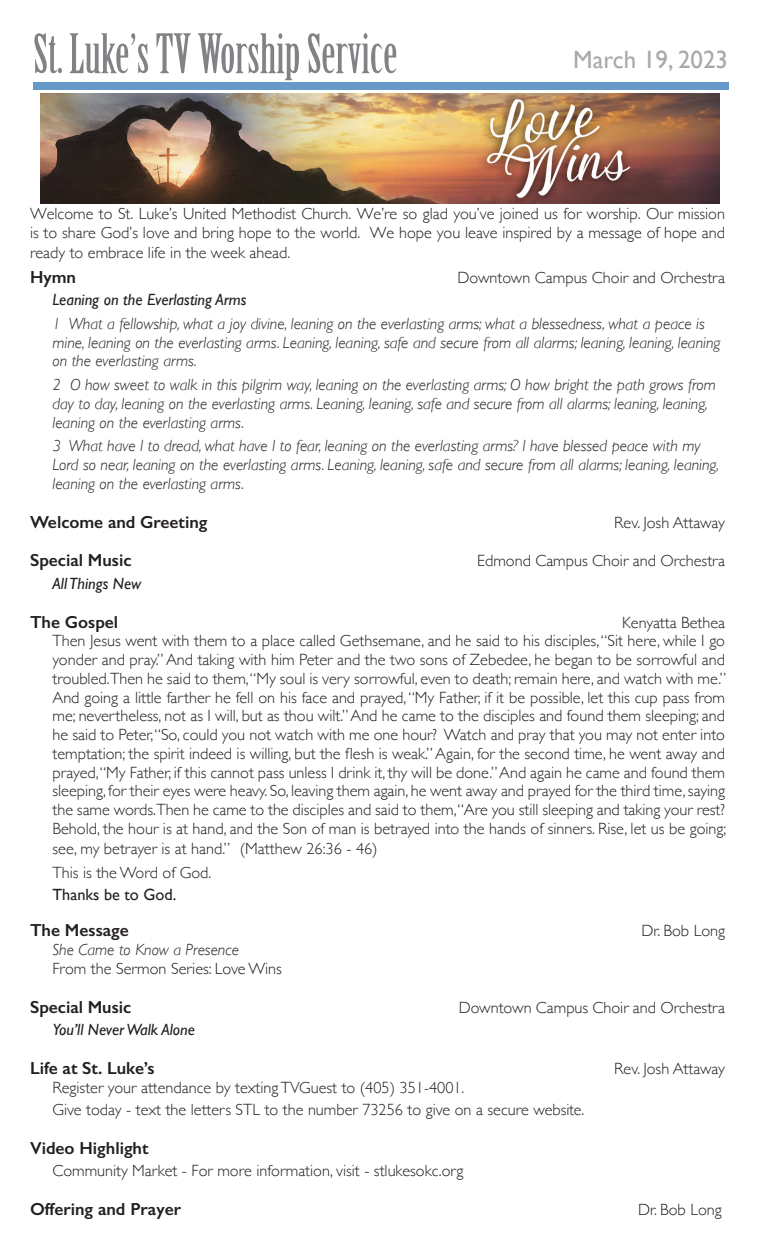
<style>
.page{position:relative;width:765px;height:1260px;background:#fff}
.page>*{position:absolute;margin:0;border:0;box-sizing:border-box;transform-origin:0 0}
.t1{font:53.25px "Birch Std";color:#808285}
.t2{font:25px "Gill Sans";color:#a8a9ad}
.t3{font:600 17.5px "Gill Sans";color:#231f20}
.t4{font:300 16.25px/18.9px "Gill Sans";color:#231f20;text-align:justify}
.t5{font:italic 300 16.25px/18.8px "Gill Sans";color:#231f20}
.t6{font:italic 16.25px "Gill Sans";color:#231f20}
.t7{font:16.25px "Gill Sans";color:#231f20}
</style>
<div class="page">
<div style="left:33px;top:83px;width:695px;height:7px;background:#679ac8"></div>
<img style="left:40px;top:94px;width:680px;height:110px">
<p class="t1" style="left:33px;top:24px;width:366px">St. Luke’s TV Worship Service</p>
<p class="t2" style="left:573px;top:45px;width:156px">March 19, 2023</p>
<p class="t4" style="left:30px;top:203px;width:697px;line-height:19.5px">Welcome to St. Luke’s United Methodist Church. We’re so glad you’ve joined us for worship. Our mission is to share God’s love and bring hope to the world. We hope you leave inspired by a message of hope and ready to embrace life in the week ahead.</p>
<p class="t3" style="left:30px;top:266px;width:48px">Hymn</p>
<p class="t4" style="left:457px;top:267px;width:269px">Downtown Campus Choir and Orchestra</p>
<p class="t6" style="left:52px;top:290px;width:196px">Leaning on the Everlasting Arms</p>
<p class="t5" style="left:52px;top:314px;width:669px">1 What a fellowship, what a joy divine, leaning on the everlasting arms; what a blessedness, what a peace is mine, leaning on the everlasting arms. Leaning, leaning, safe and secure from all alarms; leaning, leaning, leaning on the everlasting arms.</p>
<p class="t5" style="left:52px;top:375px;width:665px">2 O how sweet to walk in this pilgrim way, leaning on the everlasting arms; O how bright the path grows from day to day, leaning on the everlasting arms. Leaning, leaning, safe and secure from all alarms; leaning, leaning, leaning on the everlasting arms.</p>
<p class="t5" style="left:52px;top:437px;width:668px">3 What have I to dread, what have I to fear, leaning on the everlasting arms? I have blessed peace with my<br>Lord so near, leaning on the everlasting arms. Leaning, leaning, safe and secure from all alarms; leaning, leaning, leaning on the everlasting arms.</p>
<p class="t3" style="left:30px;top:511px;width:179px">Welcome and Greeting</p>
<p class="t4" style="left:614px;top:512px;width:112px">Rev. Josh Attaway</p>
<p class="t3" style="left:30px;top:550px;width:103px">Special Music</p>
<p class="t4" style="left:477px;top:551px;width:249px">Edmond Campus Choir and Orchestra</p>
<p class="t6" style="left:52px;top:574px;width:90px">All Things New</p>
<p class="t3" style="left:30px;top:611px;width:90px">The Gospel</p>
<p class="t4" style="left:622px;top:612px;width:104px">Kenyatta Bethea</p>
<p class="t4" style="left:52px;top:631px;width:675px">Then Jesus went with them to a place called Gethsemane, and he said to his disciples, “Sit here, while I go yonder and pray.” And taking with him Peter and the two sons of Zebedee, he began to be sorrowful and troubled.Then he said to them, “My soul is very sorrowful, even to death; remain here, and watch with me.” And going a little farther he fell on his face and prayed, “My Father, if it be possible, let this cup pass from me; nevertheless, not as I will, but as thou wilt.” And he came to the disciples and found them sleeping; and he said to Peter, “So, could you not watch with me one hour? Watch and pray that you may not enter into temptation; the spirit indeed is willing, but the flesh is weak.” Again, for the second time, he went away and prayed, “My Father, if this cannot pass unless I drink it, thy will be done.” And again he came and found them sleeping, for their eyes were heavy. So, leaving them again, he went away and prayed for the third time, saying the same words.Then he came to the disciples and said to them,“Are you still sleeping and taking your rest?<br>Behold, the hour is at hand, and the Son of man is betrayed into the hands of sinners. Rise, let us be going; see, my betrayer is at hand.” (Matthew 26:36 - 46)</p>
<p class="t4" style="left:52px;top:862px;width:160px">This is the Word of God.</p>
<p class="t7" style="left:52px;top:885px;width:125px">Thanks be to God.</p>
<p class="t3" style="left:30px;top:920px;width:100px">The Message</p>
<p class="t4" style="left:642px;top:921px;width:85px">Dr. Bob Long</p>
<p class="t5" style="left:52px;top:940px;width:188px">She Came to Know a Presence</p>
<p class="t4" style="left:52px;top:958px;width:231px">From the Sermon Series: Love Wins</p>
<p class="t3" style="left:30px;top:996px;width:103px">Special Music</p>
<p class="t4" style="left:459px;top:997px;width:268px">Downtown Campus Choir and Orchestra</p>
<p class="t6" style="left:52px;top:1020px;width:144px">You’ll Never Walk Alone</p>
<p class="t3" style="left:30px;top:1057px;width:126px">Life at St. Luke’s</p>
<p class="t4" style="left:614px;top:1058px;width:112px">Rev. Josh Attaway</p>
<p class="t4" style="left:52px;top:1077px;width:413px">Register your attendance by texting TVGuest to (405) 351-4001.</p>
<p class="t4" style="left:52px;top:1100px;width:533px">Give today - text the letters STL to the number 73256 to give on a secure website.</p>
<p class="t3" style="left:30px;top:1137px;width:120px">Video Highlight</p>
<p class="t4" style="left:52px;top:1161px;width:412px">Community Market - For more information, visit - stlukesokc.org</p>
<p class="t3" style="left:30px;top:1199px;width:153px">Offering and Prayer</p>
<p class="t4" style="left:638px;top:1200px;width:85px">Dr. Bob Long</p>
</div>
